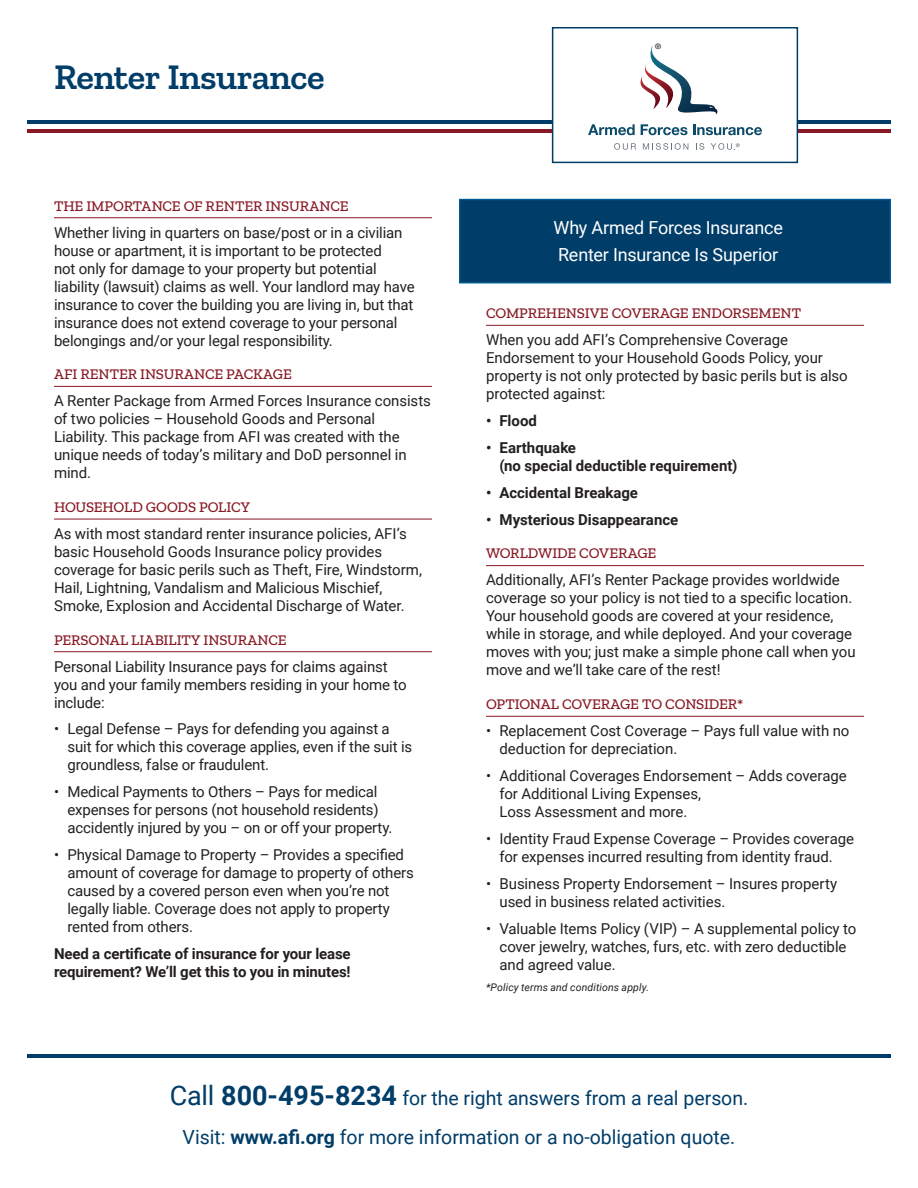
<style>
.page{position:relative;width:918px;height:1188px;background:#fff}
.page>*{position:absolute;margin:0;border:0;box-sizing:border-box;transform-origin:0 0}
.t1{font:600 36.75px "Zilla Slab";letter-spacing:-.02em;color:#003d69}
.t2{font:19.5px "Roboto";color:#003d69}
.Property_Line_Descri{font:18px/27px "Roboto";letter-spacing:-.01em;color:#fff}
.Property_Line_Descri-2{font:15px/18px "Roboto";letter-spacing:-.01em;color:#231f20}
.Property_Line_Header{font:500 15px "Zilla Slab";letter-spacing:-.01em;color:#881a25}
.Property_Line_Descri-3{font:700 15px/18px "Roboto";letter-spacing:-.005em;color:#231f20}
.Property_Line_Descri-4{font:italic 10.5px "Roboto";letter-spacing:.015em;color:#231f20}
.t3{font:500 7.5px "Folio Std";color:#231f20}
.s1{font-size:27px}
.s2{font-weight:700;font-size:27px}
.s3{font-weight:700}
</style>
<div class="page">
<hr style="left:27px;top:120px;width:864px;height:4px;background:#003d69">
<hr style="left:27px;top:129px;width:864px;height:3px;background:#881a25">
<div style="left:552px;top:27px;width:246px;height:136px;background:#fff;border:2px solid #003d69"></div>
<svg style="left:614px;top:143px;width:22px;height:7px"></svg>
<svg style="left:643px;top:143px;width:45px;height:7px"></svg>
<svg style="left:696px;top:143px;width:8px;height:7px"></svg>
<svg style="left:711px;top:143px;width:29px;height:7px"></svg>
<svg style="left:588px;top:124px;width:47px;height:11px"></svg>
<svg style="left:641px;top:124px;width:46px;height:11px"></svg>
<svg style="left:693px;top:124px;width:69px;height:11px"></svg>
<svg style="left:640px;top:44px;width:78px;height:71px"></svg>
<div style="left:459px;top:199px;width:432px;height:84px;background:#003d69;border:2px solid #005990"></div>
<hr style="left:27px;top:1055px;width:864px;height:3px;background:#003d69">
<hr style="left:54px;top:217px;width:378px;height:1px;background:#881a25">
<hr style="left:54px;top:386px;width:378px;height:1px;background:#881a25">
<hr style="left:54px;top:519px;width:378px;height:1px;background:#881a25">
<hr style="left:54px;top:651px;width:378px;height:1px;background:#881a25">
<hr style="left:486px;top:325px;width:378px;height:1px;background:#881a25">
<hr style="left:486px;top:565px;width:378px;height:1px;background:#881a25">
<hr style="left:486px;top:716px;width:378px;height:1px;background:#881a25">
<h2 class="t1" style="left:54px;top:56px;width:272px">Renter Insurance</h2>
<p class="Property_Line_Header" style="left:54px;top:197px;width:296px">THE IMPORTANCE OF RENTER INSURANCE</p>
<p class="Property_Line_Descri-2" style="left:54px;top:223px;width:362px">Whether living in quarters on base/post or in a civilian house or apartment, it is important to be protected<br>not only for damage to your property but potential liability (lawsuit) claims as well. Your landlord may have insurance to cover the building you are living in, but that insurance does not extend coverage to your personal belongings and/or your legal responsibility.</p>
<p class="Property_Line_Header" style="left:54px;top:366px;width:239px">AFI RENTER INSURANCE PACKAGE</p>
<p class="Property_Line_Descri-2" style="left:54px;top:391px;width:378px">A Renter Package from Armed Forces Insurance consists of two policies – Household Goods and Personal Liability. This package from AFI was created with the unique needs of today’s military and DoD personnel in mind.</p>
<p class="Property_Line_Header" style="left:54px;top:499px;width:198px">HOUSEHOLD GOODS POLICY</p>
<p class="Property_Line_Descri-2" style="left:54px;top:524px;width:370px">As with most standard renter insurance policies, AFI’s basic Household Goods Insurance policy provides coverage for basic perils such as Theft, Fire, Windstorm, Hail, Lightning, Vandalism and Malicious Mischief, Smoke, Explosion and Accidental Discharge of Water.</p>
<p class="Property_Line_Header" style="left:54px;top:631px;width:234px">PERSONAL LIABILITY INSURANCE</p>
<p class="Property_Line_Descri-2" style="left:54px;top:657px;width:354px">Personal Liability Insurance pays for claims against you and your family members residing in your home to include:</p>
<p class="Property_Line_Descri-2" style="left:68px;top:720px;width:346px;text-indent:-14px">• Legal Defense – Pays for defending you against a suit for which this coverage applies, even if the suit is groundless, false or fraudulent.</p>
<p class="Property_Line_Descri-2" style="left:68px;top:782px;width:326px;text-indent:-14px">• Medical Payments to Others – Pays for medical expenses for persons (not household residents) accidently injured by you – on or off your property.</p>
<p class="Property_Line_Descri-2" style="left:68px;top:845px;width:348px;text-indent:-14px">• Physical Damage to Property – Provides a specified amount of coverage for damage to property of others caused by a covered person even when you’re not legally liable. Coverage does not apply to property rented from others.</p>
<p class="Property_Line_Descri-3" style="left:54px;top:944px;width:298px">Need a certificate of insurance for your lease requirement? We’ll get this to you in minutes!</p>
<p class="t3" style="left:655px;top:42px;width:7px">®</p>
<p class="Property_Line_Descri" style="left:553px;top:214px;width:231px">Why Armed Forces Insurance<br>Renter Insurance Is Superior</p>
<p class="Property_Line_Header" style="left:486px;top:305px;width:317px">COMPREHENSIVE COVERAGE ENDORSEMENT</p>
<p class="Property_Line_Descri-2" style="left:486px;top:330px;width:363px">When you add AFI’s Comprehensive Coverage Endorsement to your Household Goods Policy, your property is not only protected by basic perils but is also protected against:</p>
<p class="Property_Line_Descri-3" style="left:486px;top:411px;width:52px">• Flood</p>
<p class="Property_Line_Descri-3" style="left:500px;top:438px;width:239px;text-indent:-14px">• Earthquake<br>(no special deductible requirement)</p>
<p class="Property_Line_Descri-3" style="left:486px;top:483px;width:154px">• Accidental Breakage</p>
<p class="Property_Line_Descri-3" style="left:486px;top:510px;width:194px">• Mysterious Disappearance</p>
<p class="Property_Line_Header" style="left:486px;top:545px;width:172px">WORLDWIDE COVERAGE</p>
<p class="Property_Line_Descri-2" style="left:486px;top:571px;width:371px">Additionally, AFI’s Renter Package provides worldwide coverage so your policy is not tied to a specific location.<br>Your household goods are covered at your residence, while in storage, and while deployed. And your coverage moves with you; just make a simple phone call when you move and we’ll take care of the rest!</p>
<p class="Property_Line_Header" style="left:486px;top:696px;width:259px">OPTIONAL COVERAGE TO CONSIDER*</p>
<p class="Property_Line_Descri-2" style="left:500px;top:721px;width:352px;text-indent:-14px">• Replacement Cost Coverage – Pays full value with no deduction for depreciation.</p>
<p class="Property_Line_Descri-2" style="left:500px;top:766px;width:349px;text-indent:-14px">• Additional Coverages Endorsement – Adds coverage for Additional Living Expenses,<br>Loss Assessment and more.</p>
<p class="Property_Line_Descri-2" style="left:486px;top:829px;width:370px;text-align:center">• Identity Fraud Expense Coverage – Provides coverage for expenses incurred resulting from identity fraud.</p>
<p class="Property_Line_Descri-2" style="left:500px;top:874px;width:339px;text-indent:-14px">• Business Property Endorsement – Insures property used in business related activities.</p>
<p class="Property_Line_Descri-2" style="left:500px;top:919px;width:358px;text-indent:-14px">• Valuable Items Policy (VIP) – A supplemental policy to cover jewelry, watches, furs, etc. with zero deductible and agreed value.</p>
<p class="Property_Line_Descri-4" style="left:486px;top:980px;width:165px">*Policy terms and conditions apply.</p>
<p class="t2" style="left:170px;top:1084px;width:580px"><span class="s1">Call</span> <span class="s2">800-495-8234</span> for the right answers from a real person.</p>
<p class="t2" style="left:183px;top:1123px;width:554px">Visit: <span class="s3">www.afi.org</span> for more information or a no-obligation quote.</p>
</div>
